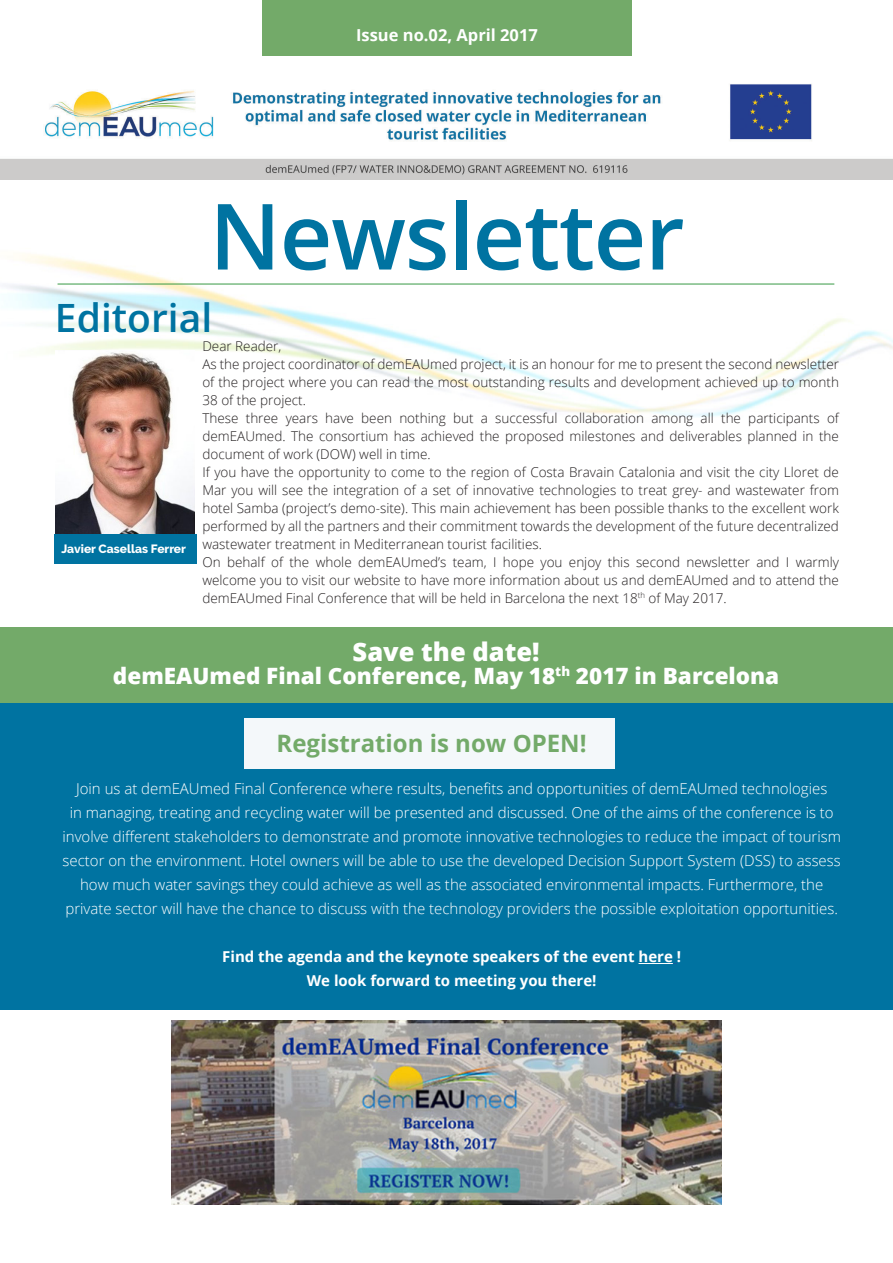
<style>
.page{position:relative;width:893px;height:1263px;background:#fff}
.page>*{position:absolute;margin:0;border:0;box-sizing:border-box;transform-origin:0 0}
.t1{font:600 91.5px "Open Sans";letter-spacing:-.015em;color:#0073a1}
.t2{font:600 39px "Open Sans";color:#0073a1}
.t3{font:800 25.5px "Open Sans";color:#fff}
.t4{font:700 24px "Open Sans";color:#73aa69}
.t5{font:800 22.5px "Open Sans";color:#fff}
.t6{font:700 16.5px "Open Sans";color:#fff}
.t7{font:300 15px/24px "Open Sans";color:#fff;text-align:center}
.t8{font:700 15px "Open Sans";color:#fff}
.t9{font:300 13.5px/18px "Open Sans";color:#231f20;text-align:justify}
.t10{font:800 12px "Raleway";color:#fff}
</style>
<div class="page">
<img style="left:5px;top:254px;width:888px;height:163px">
<img style="left:55px;top:351px;width:140px;height:183px">
<img style="left:172px;top:1021px;width:550px;height:183px">
<div style="left:0;top:703px;width:893px;height:307px;background:#0073a1"></div>
<hr style="left:638px;top:963px;width:35px;height:1px;background:#fff">
<div style="left:262px;top:0;width:370px;height:55px;background:#73aa69"></div>
<img style="left:0;top:84px;width:893px;height:95px">
<hr style="left:58px;top:284px;width:776px;height:1px;background:#389945">
<div style="left:54px;top:534px;width:142px;height:29px;background:#0073a1"></div>
<div style="left:0;top:627px;width:893px;height:76px;background:#73aa69"></div>
<div style="left:244px;top:718px;width:370px;height:51px;background:#f4f8fa"></div>
<p class="t6" style="left:356px;top:24px;width:183px">Issue no.02, April 2017</p>
<p class="t1" style="left:209px;top:174px;width:477px">Newsletter</p>
<p class="t2" style="left:55px;top:292px;width:159px">Editorial</p>
<p class="t10" style="left:61px;top:542px;width:126px">Javier Casellas Ferrer</p>
<p class="t9" style="left:202px;top:336px;width:81px">Dear Reader,</p>
<p class="t9" style="left:202px;top:354px;width:638px">As the project coordinator of demEAUmed project, it is an honour for me to present the second newsletter of the project where you can read the most outstanding results and development achieved up to month 38 of the project.</p>
<p class="t9" style="left:202px;top:408px;width:638px">These three years have been nothing but a successful collaboration among all the participants of demEAUmed. The consortium has achieved the proposed milestones and deliverables planned in the document of work (DOW) well in time.</p>
<p class="t9" style="left:202px;top:462px;width:638px">If you have the opportunity to come to the region of Costa Bravain Catalonia and visit the city Lloret de Mar you will see the integration of a set of innovative technologies to treat grey- and wastewater from hotel Samba (project’s demo-site). This main achievement has been possible thanks to the excellent work performed by all the partners and their commitment towards the development of the future decentralized wastewater treatment in Mediterranean tourist facilities.</p>
<p class="t9" style="left:202px;top:552px;width:638px">On behalf of the whole demEAUmed’s team, I hope you enjoy this second newsletter and I warmly welcome you to visit our website to have more information about us and demEAUmed and to attend the demEAUmed Final Conference that will be held in Barcelona the next 18<sup>th</sup> of May 2017.</p>
<p class="t3" style="left:353px;top:633px;width:188px">Save the date!</p>
<p class="t5" style="left:113px;top:659px;width:668px">demEAUmed Final Conference, May 18<sup>th</sup> 2017 in Barcelona</p>
<p class="t4" style="left:277px;top:726px;width:312px">Registration is now OPEN!</p>
<p class="t7" style="left:62px;top:776px;width:780px">Join us at demEAUmed Final Conference where results, benefits and opportunities of demEAUmed technologies<br>in managing, treating and recycling water will be presented and discussed. One of the aims of the conference is to involve different stakeholders to demonstrate and promote innovative technologies to reduce the impact of tourism sector on the environment. Hotel owners will be able to use the developed Decision Support System (DSS) to assess how much water savings they could achieve as well as the associated environmental impacts. Furthermore, the private sector will have the chance to discuss with the technology providers the possible exploitation opportunities.</p>
<p class="t8" style="left:222px;top:946px;width:460px">Find the agenda and the keynote speakers of the event here !</p>
<p class="t8" style="left:307px;top:970px;width:291px">We look forward to meeting you there!</p>
</div>
